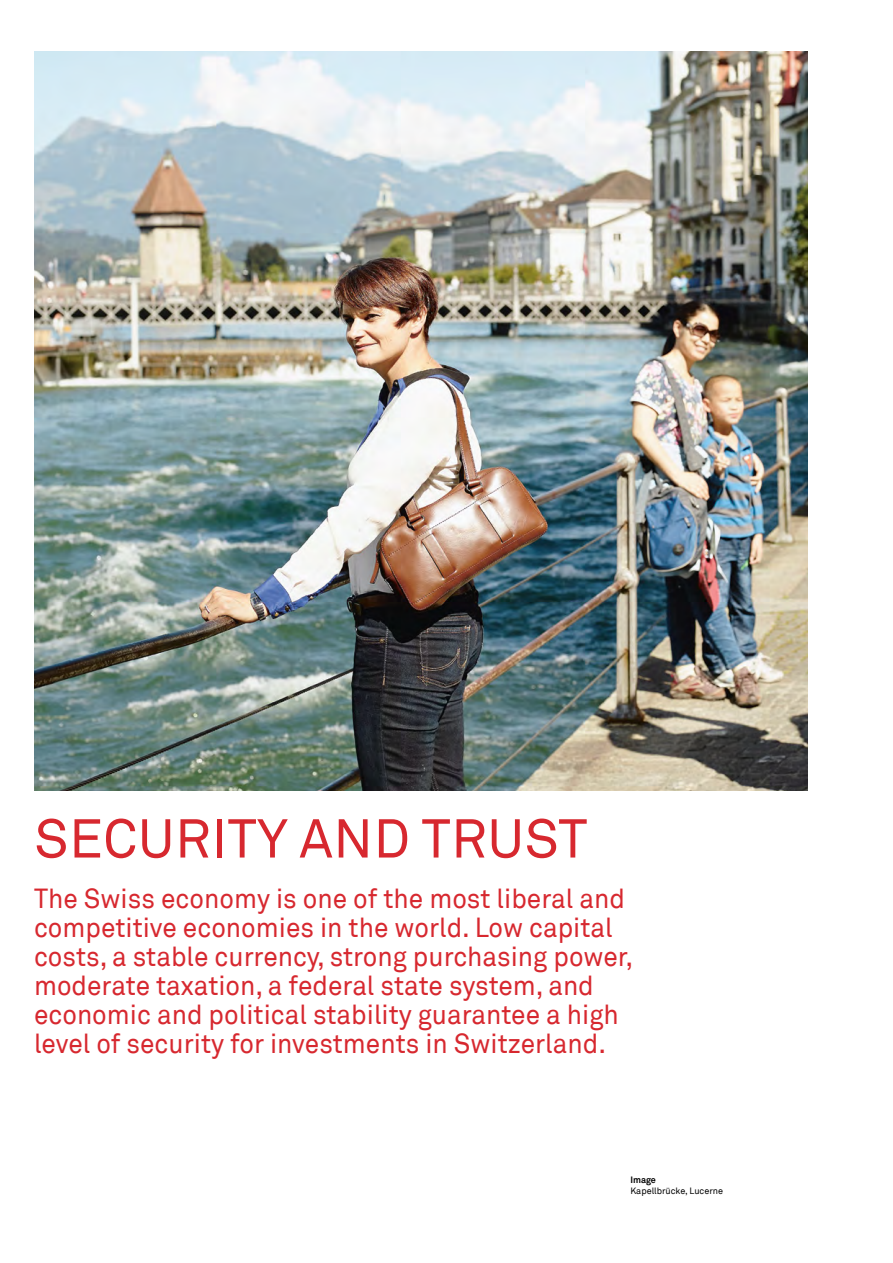
<style>
.page{position:relative;width:893px;height:1263px;background:#fff}
.page>*{position:absolute;margin:0;border:0;box-sizing:border-box;transform-origin:0 0}
.t1{font:54px "Akkurat S GE Regular";letter-spacing:.01em;color:#d7282f}
.t2{font:27px/29.1px "Akkurat S GE Regular";color:#d7282f}
.t3{font:9px "Akkurat S GE Regular";color:#000}
.t4{font:9px "Akkurat S GE Bold";color:#000}
</style>
<div class="page">
<img style="left:34px;top:51px;width:774px;height:739px">
<h1 class="t1" style="left:34px;top:800px;width:555px">SECURITY AND TRUST</h1>
<p class="t2" style="left:34px;top:883px;width:601px">The Swiss economy is one of the most liberal and competitive economies in the world. Low capital costs, a stable currency, strong purchasing power, moderate taxation, a federal state system, and economic and political stability guarantee a high level of security for investments in Switzerland.</p>
<p class="t4" style="left:630px;top:1173px;width:27px">Image</p>
<p class="t3" style="left:630px;top:1184px;width:94px">Kapellbrücke, Lucerne</p>
</div>
